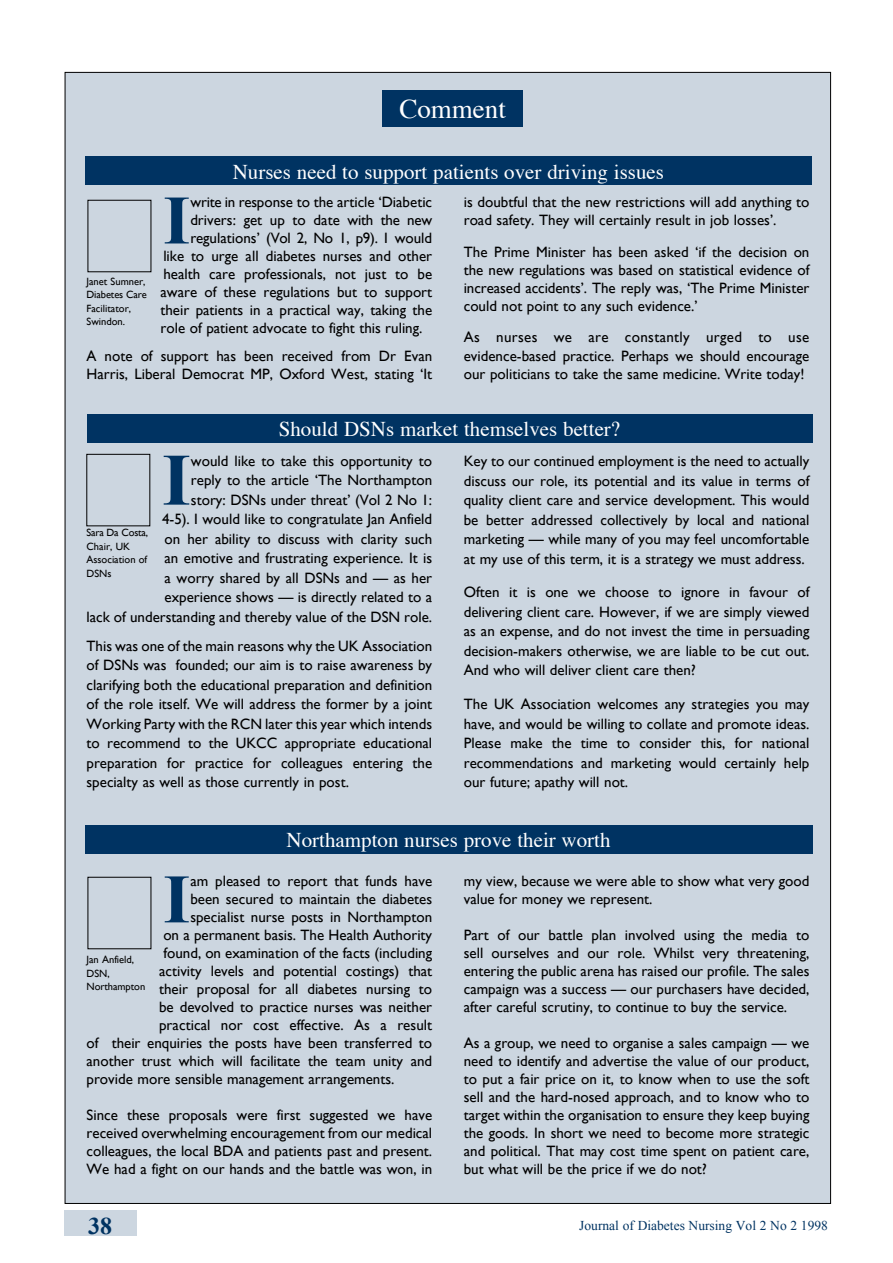
<style>
.page{position:relative;width:893px;height:1263px;background:#fff}
.page>*{position:absolute;margin:0;border:0;box-sizing:border-box;transform-origin:0 0}
.t1{font:700 73.95px "Times New Roman";color:#003362}
.t2{font:700 69.3px "Times New Roman";color:#003362}
.t3{font:27px "Times";color:#fff}
.t4{font:700 24px "Times New Roman";color:#003362}
.t5{font:21px "Times";color:#fff}
.t6{font:15px/19.5px "Gill Sans";color:#000;text-align:justify}
.t7{font:13.5px "Times New Roman";color:#003362}
.t8{font:10.5px/13.5px "Gill Sans";color:#000}
</style>
<div class="page">
<div style="left:65px;top:72px;width:766px;height:1131px;background:#ccd6e0"></div>
<div style="left:64px;top:1210px;width:72px;height:26px;background:#ccd6e0"></div>
<div style="left:383px;top:90px;width:140px;height:36px;background:#003362"></div>
<div style="left:87px;top:414px;width:725px;height:28px;background:#003362"></div>
<div style="left:85px;top:825px;width:727px;height:28px;background:#003362"></div>
<div style="left:85px;top:157px;width:727px;height:28px;background:#003362"></div>
<h3 class="t3" style="left:399px;top:84px;width:108px">Comment</h3>
<h3 class="t5" style="left:233px;top:152px;width:433px">Nurses need to support patients over driving issues</h3>
<h2 class="t2" style="left:163px;top:172px;width:28px">I</h2>
<p class="t6" style="left:190px;top:192px;width:243px">write in response to the article ‘Diabetic</p>
<p class="t6" style="left:190px;top:210px;width:243px">drivers: get up to date with the new</p>
<p class="t6" style="left:190px;top:228px;width:243px">regulations’ (Vol 2, No 1, p9). I would</p>
<p class="t6" style="left:163px;top:246px;width:270px">like to urge all diabetes nurses and other</p>
<p class="t6" style="left:163px;top:264px;width:270px">health care professionals, not just to be</p>
<p class="t6" style="left:160px;top:282px;width:273px">aware of these regulations but to support</p>
<p class="t6" style="left:160px;top:300px;width:273px">their patients in a practical way, taking the</p>
<p class="t6" style="left:160px;top:318px;width:263px">role of patient advocate to fight this ruling.</p>
<p class="t6" style="left:87px;top:346px;width:347px;line-height:18px">A note of support has been received from Dr Evan<br>Harris, Liberal Democrat MP, Oxford West, stating ‘It</p>
<p class="t8" style="left:87px;top:274px;width:62px">Janet Sumner,<br>Diabetes Care<br>Facilitator,<br>Swindon.</p>
<p class="t6" style="left:464px;top:193px;width:347px;line-height:18px">is doubtful that the new restrictions will add anything to road safety. They will certainly result in job losses’.</p>
<p class="t6" style="left:464px;top:243px;width:347px;line-height:18px">The Prime Minister has been asked ‘if the decision on the new regulations was based on statistical evidence of increased accidents’. The reply was, ‘The Prime Minister could not point to any such evidence.’</p>
<p class="t6" style="left:464px;top:328px;width:347px;line-height:18px">As nurses we are constantly urged to use evidence-based practice. Perhaps we should encourage our politicians to take the same medicine. Write today!</p>
<h3 class="t5" style="left:279px;top:409px;width:343px">Should DSNs market themselves better?</h3>
<p class="t6" style="left:87px;top:451px;width:347px;text-align:right">would like to take this opportunity to<br>reply to the article ‘The Northampton<br>story: DSNs under threat’ (Vol 2 No 1:<br>4-5). I would like to congratulate Jan Anfield<br>on her ability to discuss with clarity such<br>an emotive and frustrating experience. It is<br>a worry shared by all DSNs and — as her<br>experience shows — is directly related to a<br>lack of understanding and thereby value of the DSN role.</p>
<p class="t6" style="left:87px;top:636px;width:347px">This was one of the main reasons why the UK Association of DSNs was founded; our aim is to raise awareness by clarifying both the educational preparation and definition of the role itself. We will address the former by a joint Working Party with the RCN later this year which intends to recommend to the UKCC appropriate educational preparation for practice for colleagues entering the specialty as well as those currently in post.</p>
<h1 class="t1" style="left:162px;top:429px;width:30px">I</h1>
<p class="t8" style="left:87px;top:526px;width:63px">Sara Da Costa,<br>Chair, UK<br>Association of<br>DSNs</p>
<p class="t6" style="left:464px;top:451px;width:347px">Key to our continued employment is the need to actually discuss our role, its potential and its value in terms of quality client care and service development. This would be better addressed collectively by local and national marketing — while many of you may feel uncomfortable at my use of this term, it is a strategy we must address.</p>
<p class="t6" style="left:464px;top:582px;width:347px">Often it is one we choose to ignore in favour of delivering client care. However, if we are simply viewed as an expense, and do not invest the time in persuading decision-makers otherwise, we are liable to be cut out.<br>And who will deliver client care then?</p>
<p class="t6" style="left:464px;top:694px;width:347px">The UK Association welcomes any strategies you may have, and would be willing to collate and promote ideas.<br>Please make the time to consider this, for national recommendations and marketing would certainly help our future; apathy will not.</p>
<h3 class="t5" style="left:287px;top:820px;width:326px">Northampton nurses prove their worth</h3>
<h2 class="t2" style="left:163px;top:851px;width:28px">I</h2>
<p class="t6" style="left:190px;top:871px;width:243px">am pleased to report that funds have</p>
<p class="t6" style="left:190px;top:889px;width:243px">been secured to maintain the diabetes</p>
<p class="t6" style="left:190px;top:907px;width:243px">specialist nurse posts in Northampton</p>
<p class="t6" style="left:163px;top:925px;width:270px">on a permanent basis. The Health Authority</p>
<p class="t6" style="left:163px;top:943px;width:270px">found, on examination of the facts (including</p>
<p class="t6" style="left:159px;top:961px;width:275px">activity levels and potential costings) that</p>
<p class="t6" style="left:159px;top:979px;width:275px">their proposal for all diabetes nursing to</p>
<p class="t6" style="left:159px;top:997px;width:275px">be devolved to practice nurses was neither</p>
<p class="t6" style="left:159px;top:1015px;width:275px">practical nor cost effective. As a result</p>
<p class="t6" style="left:87px;top:1033px;width:347px">of their enquiries the posts have been transferred to</p>
<p class="t6" style="left:87px;top:1051px;width:347px">another trust which will facilitate the team unity and</p>
<p class="t6" style="left:87px;top:1069px;width:309px">provide more sensible management arrangements.</p>
<p class="t6" style="left:87px;top:1106px;width:347px;line-height:18px">Since these proposals were first suggested we have received overwhelming encouragement from our medical colleagues, the local BDA and patients past and present.<br>We had a fight on our hands and the battle was won, in</p>
<p class="t8" style="left:87px;top:953px;width:60px">Jan Anfield,<br>DSN,<br>Northampton</p>
<p class="t6" style="left:464px;top:872px;width:347px;line-height:18px">my view, because we were able to show what very good value for money we represent.</p>
<p class="t6" style="left:464px;top:926px;width:347px;line-height:18px">Part of our battle plan involved using the media to sell ourselves and our role. Whilst very threatening, entering the public arena has raised our profile. The sales campaign was a success — our purchasers have decided, after careful scrutiny, to continue to buy the service.</p>
<p class="t6" style="left:464px;top:1034px;width:347px;line-height:18px">As a group, we need to organise a sales campaign — we need to identify and advertise the value of our product, to put a fair price on it, to know when to use the soft sell and the hard-nosed approach, and to know who to target within the organisation to ensure they keep buying the goods. In short we need to become more strategic and political. That may cost time spent on patient care, but what will be the price if we do not?</p>
<h3 class="t4" style="left:88px;top:1210px;width:26px">38</h3>
<p class="t7" style="left:579px;top:1216px;width:250px">Journal of Diabetes Nursing Vol 2 No 2 1998</p>
</div>
